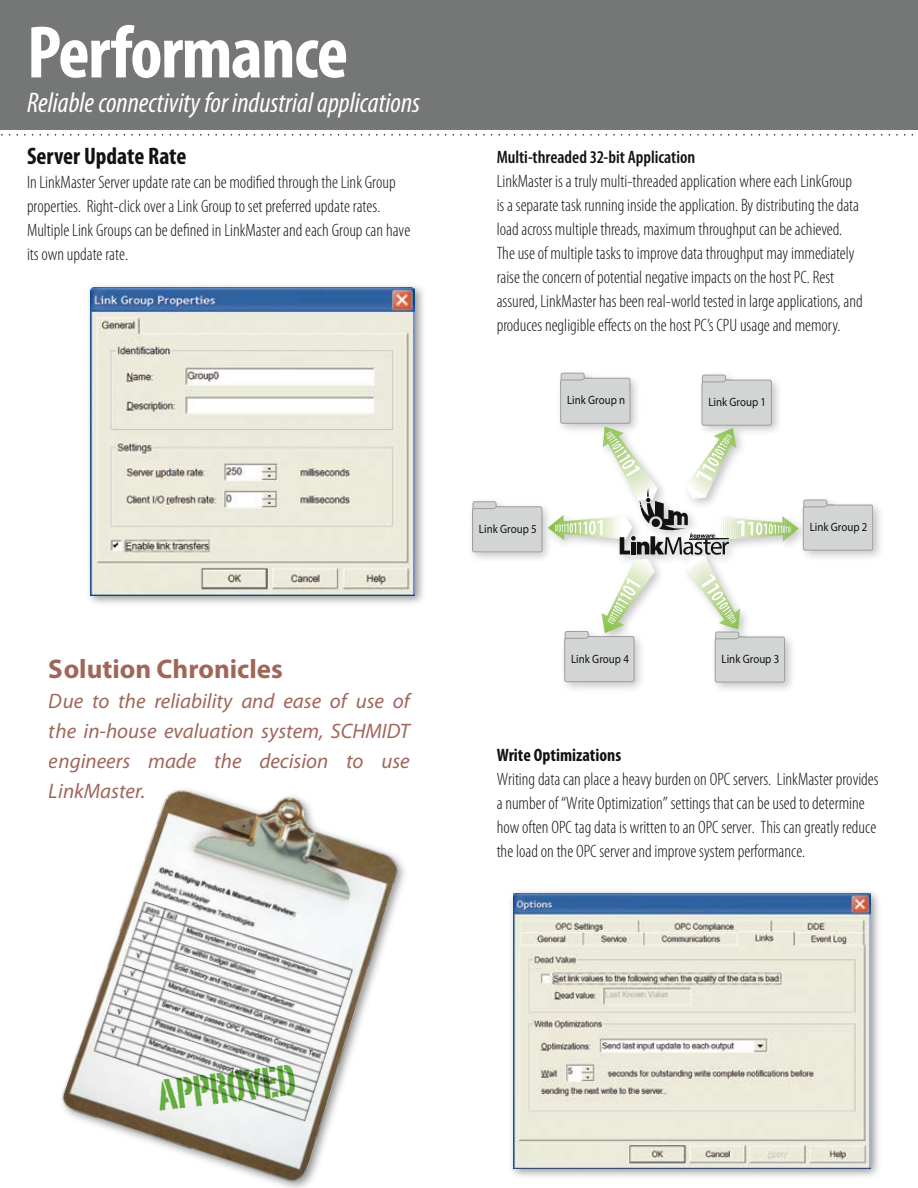
<style>
.page{position:relative;width:918px;height:1188px;background:#fff}
.page>*{position:absolute;margin:0;border:0;box-sizing:border-box;transform-origin:0 0}
.t1{font:700 condensed 75px "Myriad Pro";letter-spacing:-.02em;color:#fff}
.t2{font:41.7px "Portago ITCTT";color:#69b643}
.t3{font:italic condensed 28.5px "Myriad Pro";color:#fff}
.t4{font:700 27px "Myriad Pro";color:#a1665a}
.t5{font:700 condensed 24px "Myriad Pro";color:#121212}
.t6{font:italic 21px/30px "Myriad Pro";color:#a1665a;text-align:justify}
.t7{font:300 condensed 18px/24px "Myriad Pro";color:#121212}
.t8{font:600 condensed 18px "Myriad Pro";color:#121212}
.t9{font:700 condensed 18px "Myriad Pro";color:#121212}
.t10{font:12.15px "Myriad Pro";color:#121212;scale:.9 1}
</style>
<div class="page">
<div style="left:0;top:0;width:918px;height:130px;background:#757776"></div>
<svg style="left:1px;top:134px;width:912px;height:2px"></svg>
<div style="left:85px;top:282px;width:343px;height:326px;background:#121212;opacity:.45"></div>
<img style="left:90px;top:288px;width:324px;height:307px">
<div style="left:508px;top:888px;width:376px;height:294px;background:#121212;opacity:.45"></div>
<img style="left:514px;top:894px;width:356px;height:274px">
<img style="left:62px;top:789px;width:343px;height:399px">
<svg style="left:803px;top:500px;width:70px;height:51px;background:#d1d3d3"></svg>
<svg style="left:472px;top:501px;width:70px;height:51px;background:#d2d4d4"></svg>
<svg style="left:548px;top:516px;width:1px;height:24px"></svg>
<hr style="left:549px;top:515px;width:2px;height:25px;background:#86c044">
<hr style="left:551px;top:515px;width:2px;height:25px;background:#89c148">
<hr style="left:553px;top:515px;width:2px;height:25px;background:#8bc24c">
<hr style="left:797px;top:516px;width:2px;height:25px;background:#82bf40">
<hr style="left:795px;top:516px;width:3px;height:25px;background:#85c044">
<hr style="left:793px;top:516px;width:3px;height:25px;background:#88c148">
<hr style="left:792px;top:516px;width:2px;height:25px;background:#8ac24b">
<hr style="left:790px;top:516px;width:2px;height:25px;background:#8dc34f">
<svg style="left:555px;top:373px;width:236px;height:309px"></svg>
<div style="left:652px;top:519px;width:8px;height:8px;background:#121212;border-radius:50%"></div>
<h1 class="t1" style="left:27px;top:6px;width:323px">Performance</h1>
<h3 class="t3" style="left:27px;top:85px;width:395px">Reliable connectivity for industrial applications</h3>
<h3 class="t5" style="left:27px;top:141px;width:161px">Server Update Rate</h3>
<p class="t7" style="left:27px;top:170px;width:385px">In LinkMaster Server update rate can be modified through the Link Group properties. Right-click over a Link Group to set preferred update rates.<br>Multiple Link Groups can be defined in LinkMaster and each Group can have its own update rate.</p>
<h3 class="t4" style="left:49px;top:652px;width:235px">Solution Chronicles</h3>
<p class="t6" style="left:49px;top:686px;width:362px">Due to the reliability and ease of use of the in-house evaluation system, SCHMIDT engineers made the decision to use LinkMaster.</p>
<p class="t8" style="left:497px;top:146px;width:200px">Multi-threaded 32-bit Application</p>
<p class="t7" style="left:497px;top:169px;width:368px">LinkMaster is a truly multi-threaded application where each LinkGroup is a separate task running inside the application. By distributing the data load across multiple threads, maximum throughput can be achieved.<br>The use of multiple tasks to improve data throughput may immediately raise the concern of potential negative impacts on the host PC. Rest assured, LinkMaster has been real-world tested in large applications, and produces negligible effects on the host PC’s CPU usage and memory.</p>
<p class="t10" style="left:567px;top:393px;width:66px">Link Group n</p>
<p class="t10" style="left:708px;top:395px;width:66px">Link Group 1</p>
<p class="t10" style="left:479px;top:521px;width:66px">Link Group 5</p>
<p class="t10" style="left:810px;top:520px;width:66px">Link Group 2</p>
<p class="t10" style="left:571px;top:651px;width:66px">Link Group 4</p>
<p class="t10" style="left:722px;top:652px;width:66px">Link Group 3</p>
<p class="t9" style="left:497px;top:744px;width:126px">Write Optimizations</p>
<p class="t7" style="left:497px;top:767px;width:383px">Writing data can place a heavy burden on OPC servers. LinkMaster provides a number of “Write Optimization” settings that can be used to determine how often OPC tag data is written to an OPC server. This can greatly reduce the load on the OPC server and improve system performance.</p>
<h2 class="t2" style="left:155px;top:1070px;width:140px;rotate:-7deg">APPROVED</h2>
</div>
